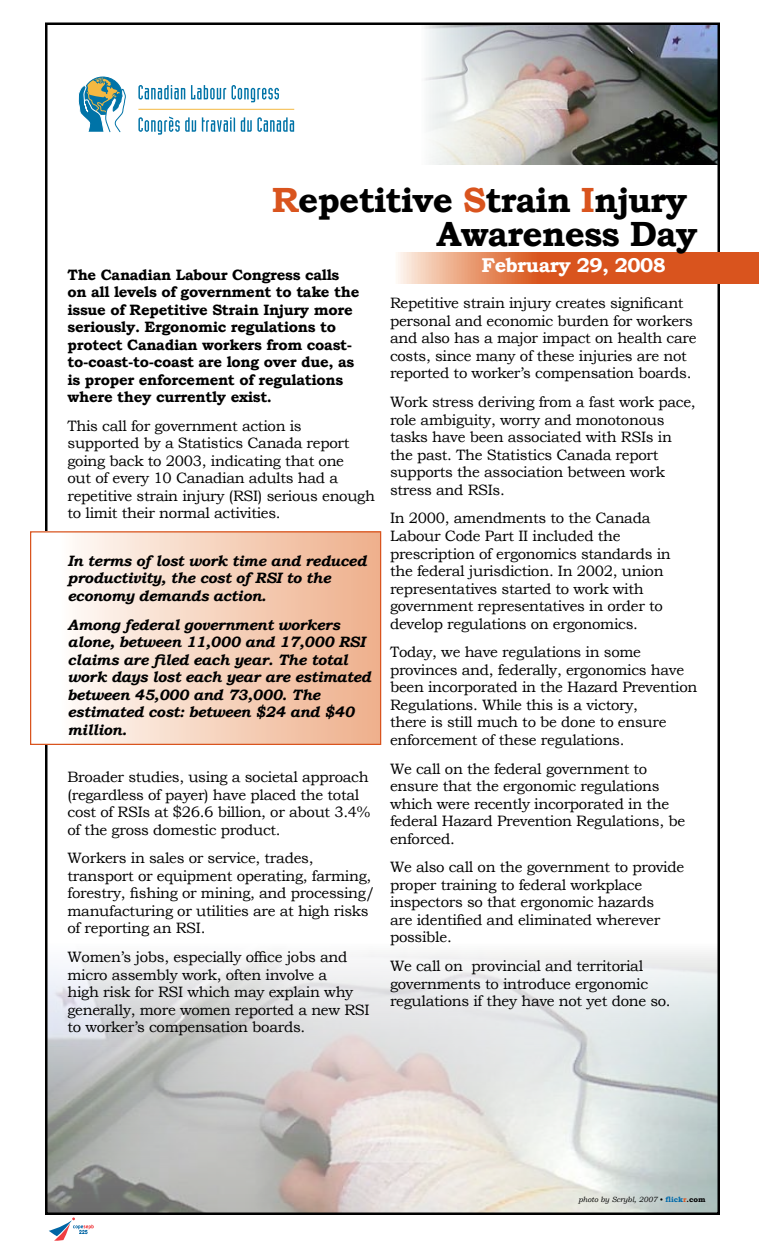
<style>
.page{position:relative;width:765px;height:1260px;background:#fff}
.page>*{position:absolute;margin:0;border:0;box-sizing:border-box;transform-origin:0 0}
.t1{font:700 35px/33.8px "Bookman Old Style";letter-spacing:-.025em;color:#000;text-align:right}
.t2{font:700 20px "Bookman Old Style";letter-spacing:-.025em;color:#fff}
.t3{font:15px/17.5px "Bookman Old Style";letter-spacing:-.02em;color:#000}
.t4{font:italic 700 15px/17.5px "Bookman Old Style";letter-spacing:-.02em;color:#000}
.t5{font:700 15px/17.5px "Bookman Old Style";letter-spacing:-.02em;color:#000}
.t6{font:italic 7.5px "Bookman Old Style";color:#000}
.s1{color:#d9541e}
.s2{font-weight:400;color:#fff}
.s3{font-style:normal}
.s4{font-weight:700;font-style:normal;color:#0069aa}
.s5{font-weight:700;font-style:normal;color:#d9541e}
.s6{font-weight:700;font-style:normal}
</style>
<div class="page">
<img style="left:48px;top:952px;width:669px;height:260px">
<img style="left:424px;top:25px;width:293px;height:140px">
<svg style="left:78px;top:77px;width:48px;height:56px"></svg>
<svg style="left:138px;top:85px;width:47px;height:15px"></svg>
<svg style="left:191px;top:85px;width:35px;height:15px"></svg>
<svg style="left:232px;top:85px;width:47px;height:17px"></svg>
<svg style="left:138px;top:117px;width:58px;height:18px"></svg>
<svg style="left:202px;top:117px;width:33px;height:15px"></svg>
<svg style="left:241px;top:117px;width:53px;height:15px"></svg>
<hr style="left:138px;top:109px;width:156px;height:1px;background:#f4b841">
<svg style="left:49px;top:1218px;width:45px;height:23px"></svg>
<svg style="left:398px;top:252px;width:361px;height:32px;background:#df7242"></svg>
<div style="left:31px;top:532px;width:350px;height:212px;background:linear-gradient(to right,#fff,#eeae89)"></div>
<div style="left:30px;top:531px;width:351px;height:214px;border:1px solid #d9541e"></div>
<h1 class="t1" style="left:272px;top:183px;width:427px"><span class="s1">R</span>epetitive <span class="s1">S</span>train <span class="s1">I</span>njury<span class="s2">.<br></span>Awareness Day</h1>
<h2 class="t2" style="left:482px;top:251px;width:217px">February 29, 2008<span class="s1">.....</span></h2>
<p class="t5" style="left:68px;top:265px;width:293px">The Canadian Labour Congress calls on all levels of government to take the issue of Repetitive Strain Injury more seriously. Ergonomic regulations to protect Canadian workers from coast&shy;to-coast-to-coast are long over due, as is proper enforcement of regulations where they currently exist.</p>
<p class="t3" style="left:68px;top:417px;width:309px">This call for government action is supported by a Statistics Canada report going back to 2003, indicating that one<br>out of every 10 Canadian adults had a repetitive strain injury (RSI) serious enough to limit their normal activities.</p>
<p class="t4" style="left:68px;top:552px;width:301px">In terms of lost work time and reduced productivity, the cost of RSI to the economy demands action.</p>
<p class="t4" style="left:68px;top:616px;width:305px">Among federal government workers alone, between 11,000 and 17,000 RSI claims are filed each year. The total work days lost each year are estimated between 45,000 and 73,000. The estimated cost: between $24 and $40 million.</p>
<p class="t3" style="left:68px;top:768px;width:304px">Broader studies, using a societal approach (regardless of payer) have placed the total cost of RSIs at $26.6 billion, or about 3.4% of the gross domestic product.</p>
<p class="t3" style="left:68px;top:850px;width:309px">Workers in sales or service, trades, transport or equipment operating, farming, forestry, fishing or mining, and processing/ manufacturing or utilities are at high risks of reporting an RSI.</p>
<p class="t3" style="left:68px;top:948px;width:304px">Women’s jobs, especially office jobs and micro assembly work, often involve a<br>high risk for RSI which may explain why generally, more women reported a new RSI to worker’s compensation boards.</p>
<p class="t3" style="left:390px;top:295px;width:308px">Repetitive strain injury creates significant personal and economic burden for workers and also has a major impact on health care costs, since many of these injuries are not reported to worker’s compensation boards.</p>
<p class="t3" style="left:390px;top:393px;width:307px">Work stress deriving from a fast work pace, role ambiguity, worry and monotonous tasks have been associated with RSIs in the past. The Statistics Canada report supports the association between work stress and RSIs.</p>
<p class="t3" style="left:390px;top:510px;width:282px">In 2000, amendments to the Canada Labour Code Part II included the prescription of ergonomics standards in the federal jurisdiction. In 2002, union representatives started to work with government representatives in order to develop regulations on ergonomics.</p>
<p class="t3" style="left:390px;top:643px;width:309px">Today, we have regulations in some provinces and, federally, ergonomics have been incorporated in the Hazard Prevention Regulations. While this is a victory,<br>there is still much to be done to ensure enforcement of these regulations.</p>
<p class="t3" style="left:390px;top:760px;width:297px">We call on the federal government to ensure that the ergonomic regulations which were recently incorporated in the federal Hazard Prevention Regulations, be enforced.</p>
<p class="t3" style="left:390px;top:859px;width:296px">We also call on the government to provide proper training to federal workplace inspectors so that ergonomic hazards<br>are identified and eliminated wherever possible.</p>
<p class="t3" style="left:390px;top:957px;width:282px">We call on provincial and territorial governments to introduce ergonomic regulations if they have not yet done so.</p>
<p class="t6" style="left:578px;top:1195px;width:129px">photo by Scrybl, 2007 <span class="s3">•</span> <span class="s4">flick</span><span class="s5">r</span><span class="s6">.com</span></p>
</div>
